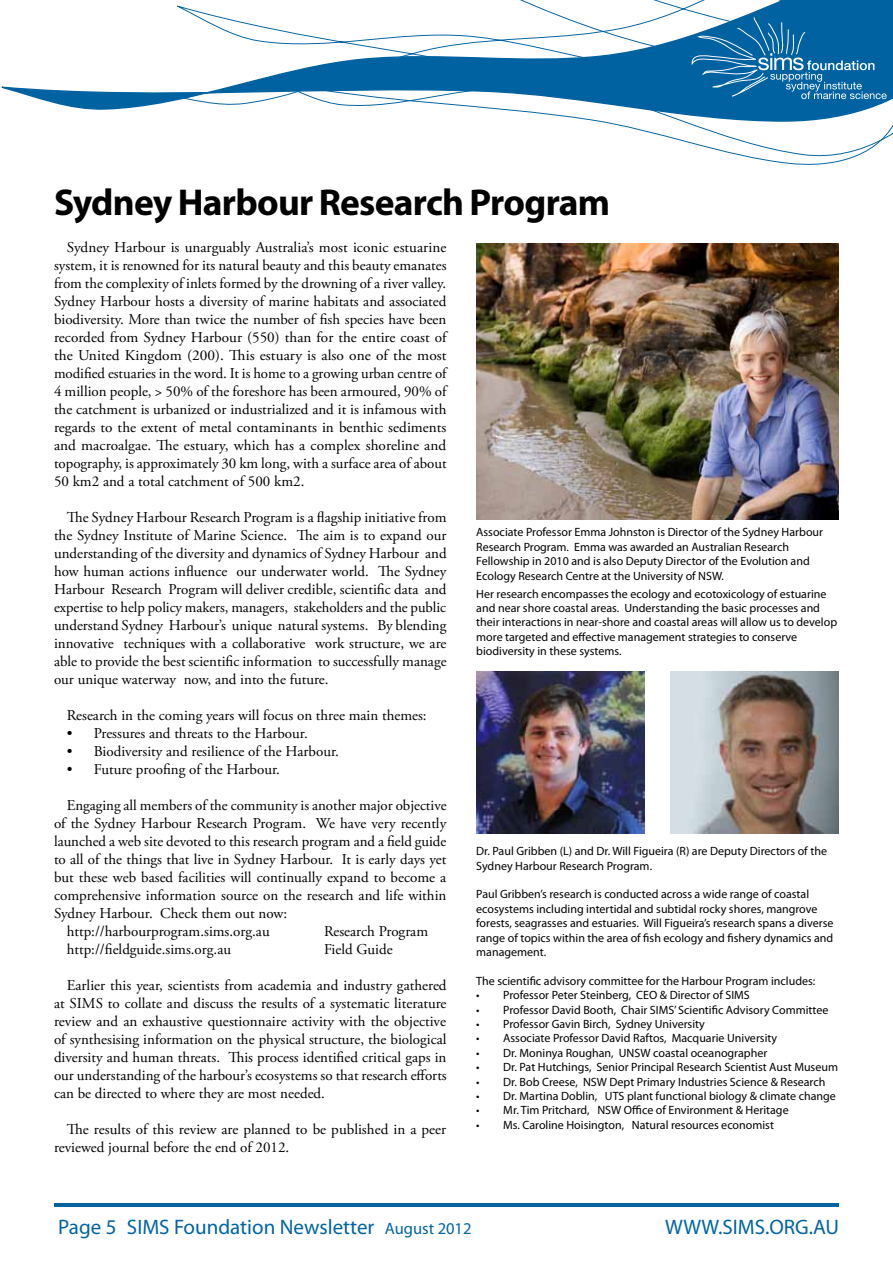
<style>
.page{position:relative;width:893px;height:1263px;background:#fff}
.page>*{position:absolute;margin:0;border:0;box-sizing:border-box;transform-origin:0 0}
.t1{font:700 37.5px "Myriad Pro";letter-spacing:-.02em;color:#000}
.t2{font:21px "Myriad Pro";color:#0064a3}
.t3{font:15px/18px "Adobe Garamond Pro";color:#000;text-align:justify}
.t4{font:12px/14.4px "Myriad Pro";color:#000}
.s1{font-size:16.5px}
</style>
<div class="page">
<svg style="left:1px;top:0;width:892px;height:164px"></svg>
<svg style="left:692px;top:17px;width:195px;height:82px;background:#2377ae"></svg>
<hr style="left:54px;top:1203px;width:785px;height:3px;background:#0064a3">
<img style="left:476px;top:244px;width:363px;height:276px">
<img style="left:476px;top:672px;width:169px;height:162px">
<img style="left:670px;top:672px;width:169px;height:162px">
<h1 class="t1" style="left:54px;top:178px;width:558px">Sydney Harbour Research Program</h1>
<p class="t3" style="left:54px;top:239px;width:394px;text-indent:13px">Sydney Harbour is unarguably Australia’s most iconic estuarine system, it is renowned for its natural beauty and this beauty emanates from the complexity of inlets formed by the drowning of a river valley.<br>Sydney Harbour hosts a diversity of marine habitats and associated biodiversity. More than twice the number of fish species have been recorded from Sydney Harbour (550) than for the entire coast of the United Kingdom (200). This estuary is also one of the most modified estuaries in the word. It is home to a growing urban centre of 4 million people, &gt; 50% of the foreshore has been armoured, 90% of the catchment is urbanized or industrialized and it is infamous with regards to the extent of metal contaminants in benthic sediments and macroalgae. The estuary, which has a complex shoreline and topography, is approximately 30 km long, with a surface area of about 50 km2 and a total catchment of 500 km2.</p>
<p class="t3" style="left:54px;top:509px;width:394px;text-indent:13px">The Sydney Harbour Research Program is a flagship initiative from the Sydney Institute of Marine Science. The aim is to expand our understanding of the diversity and dynamics of Sydney Harbour and how human actions influence our underwater world. The Sydney Harbour Research Program will deliver credible, scientific data and expertise to help policy makers, managers, stakeholders and the public understand Sydney Harbour’s unique natural systems. By blending innovative techniques with a collaborative work structure, we are able to provide the best scientific information to successfully manage our unique waterway now, and into the future.</p>
<p class="t3" style="left:67px;top:707px;width:361px">Research in the coming years will focus on three main themes:</p>
<p class="t3" style="left:67px;top:725px;width:242px">• Pressures and threats to the Harbour.</p>
<p class="t3" style="left:67px;top:743px;width:274px">• Biodiversity and resilience of the Harbour.</p>
<p class="t3" style="left:67px;top:761px;width:215px">• Future proofing of the Harbour.</p>
<p class="t3" style="left:67px;top:797px;width:381px">Engaging all members of the community is another major objective</p>
<p class="t3" style="left:54px;top:815px;width:394px">of the Sydney Harbour Research Program. We have very recently</p>
<p class="t3" style="left:54px;top:833px;width:394px">launched a web site devoted to this research program and a field guide</p>
<p class="t3" style="left:54px;top:851px;width:394px">to all of the things that live in Sydney Harbour. It is early days yet</p>
<p class="t3" style="left:54px;top:869px;width:394px">but these web based facilities will continually expand to become a</p>
<p class="t3" style="left:54px;top:887px;width:394px">comprehensive information source on the research and life within</p>
<p class="t3" style="left:54px;top:905px;width:235px">Sydney Harbour. Check them out now:</p>
<p class="t3" style="left:67px;top:923px;width:204px">http://harbourprogram.sims.org.au</p>
<p class="t3" style="left:324px;top:923px;width:106px">Research Program</p>
<p class="t3" style="left:67px;top:941px;width:166px">http://fieldguide.sims.org.au</p>
<p class="t3" style="left:324px;top:941px;width:70px">Field Guide</p>
<p class="t3" style="left:54px;top:977px;width:394px;text-indent:13px">Earlier this year, scientists from academia and industry gathered at SIMS to collate and discuss the results of a systematic literature review and an exhaustive questionnaire activity with the objective of synthesising information on the physical structure, the biological diversity and human threats. This process identified critical gaps in our understanding of the harbour’s ecosystems so that research efforts can be directed to where they are most needed.</p>
<p class="t3" style="left:54px;top:1121px;width:394px;text-indent:13px">The results of this review are planned to be published in a peer reviewed journal before the end of 2012.</p>
<p class="t4" style="left:476px;top:525px;width:348px">Associate Professor Emma Johnston is Director of the Sydney Harbour Research Program. Emma was awarded an Australian Research Fellowship in 2010 and is also Deputy Director of the Evolution and Ecology Research Centre at the University of NSW.</p>
<p class="t4" style="left:476px;top:586px;width:362px">Her research encompasses the ecology and ecotoxicology of estuarine and near shore coastal areas. Understanding the basic processes and their interactions in near-shore and coastal areas will allow us to develop more targeted and effective management strategies to conserve biodiversity in these systems.</p>
<p class="t4" style="left:476px;top:844px;width:352px">Dr. Paul Gribben (L) and Dr. Will Figueira (R) are Deputy Directors of the<br>Sydney Harbour Research Program.</p>
<p class="t4" style="left:476px;top:887px;width:359px">Paul Gribben’s research is conducted across a wide range of coastal ecosystems including intertidal and subtidal rocky shores, mangrove forests, seagrasses and estuaries. Will Figueira’s research spans a diverse range of topics within the area of fish ecology and fishery dynamics and management.</p>
<p class="t4" style="left:476px;top:973px;width:341px">The scientific advisory committee for the Harbour Program includes:</p>
<p class="t4" style="left:476px;top:988px;width:275px">• Professor Peter Steinberg, CEO &amp; Director of SIMS</p>
<p class="t4" style="left:476px;top:1002px;width:354px">• Professor David Booth, Chair SIMS’ Scientific Advisory Committee</p>
<p class="t4" style="left:476px;top:1016px;width:230px">• Professor Gavin Birch, Sydney University</p>
<p class="t4" style="left:476px;top:1031px;width:302px">• Associate Professor David Raftos, Macquarie University</p>
<p class="t4" style="left:476px;top:1045px;width:293px">• Dr. Moninya Roughan, UNSW coastal oceanographer</p>
<p class="t4" style="left:476px;top:1060px;width:363px">• Dr. Pat Hutchings, Senior Principal Research Scientist Aust Museum</p>
<p class="t4" style="left:476px;top:1074px;width:351px">• Dr. Bob Creese, NSW Dept Primary Industries Science &amp; Research</p>
<p class="t4" style="left:476px;top:1088px;width:361px">• Dr. Martina Doblin, UTS plant functional biology &amp; climate change</p>
<p class="t4" style="left:476px;top:1103px;width:314px">• Mr. Tim Pritchard, NSW Office of Environment &amp; Heritage</p>
<p class="t4" style="left:476px;top:1117px;width:299px">• Ms. Caroline Hoisington, Natural resources economist</p>
<h2 class="t2" style="left:58px;top:1214px;width:415px">Page 5 SIMS Foundation Newsletter <span class="s1">August 2012</span></h2>
<h2 class="t2" style="left:665px;top:1214px;width:175px">WWW.SIMS.ORG.AU</h2>
</div>
